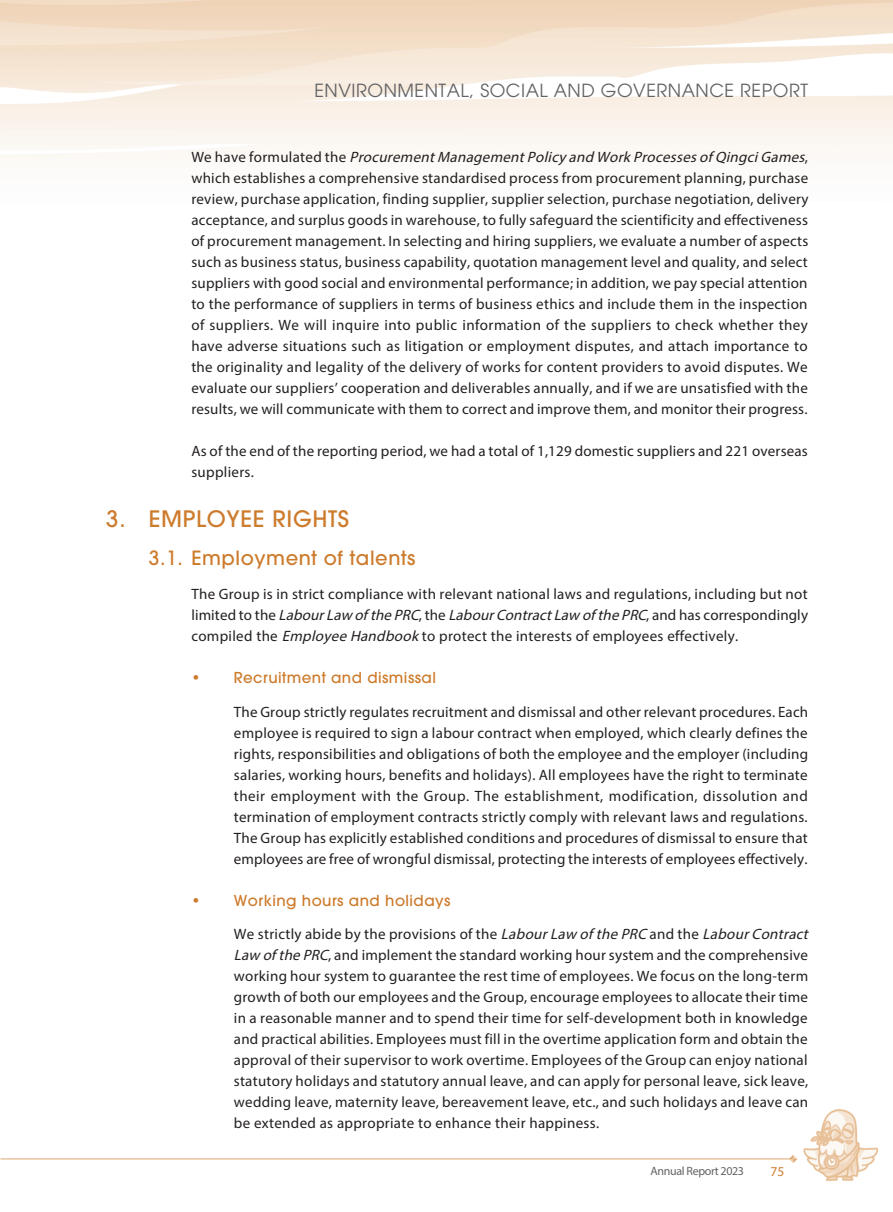
<style>
.page{position:relative;width:893px;height:1212px;background:#fff}
.page>*{position:absolute;margin:0;border:0;box-sizing:border-box;transform-origin:0 0}
.t1{font:500 22.5px "ITC Avant Garde Pro";letter-spacing:.03em;color:#cd7b2c}
.t2{font:500 19.5px "ITC Avant Garde Pro";letter-spacing:.03em;color:#cd7b2c}
.t3{font:18px "ITC Avant Garde Pro";letter-spacing:.03em;color:#636366}
.t4{font:15px/21px "Myriad Pro";letter-spacing:.02em;color:#231f20;text-align:justify}
.t5{font:500 15px "ITC Avant Garde Pro";letter-spacing:.03em;color:#cd7b2c}
.t6{font:13.5px "Myriad Pro";color:#cd7b2c}
.t7{font:12px "Myriad Pro";letter-spacing:-.03em;color:#636366}
.s1{font-style:italic}
</style>
<div class="page">
<img style="left:0;top:0;width:893px;height:1182px">
<svg style="left:789px;top:1155px;width:8px;height:8px"></svg>
<hr style="left:0;top:1158px;width:791px;height:1px;background:#dea773">
<p class="t3" style="left:314px;top:79px;width:495px">ENVIRONMENTAL, SOCIAL AND GOVERNANCE REPORT</p>
<p class="t4" style="left:191px;top:146px;width:619px">W e h a v e fo r m u l a t e d t h e <span class="s1">ProcurementManagementPolicy and Work ProcessesofQingciGames</span>, which establishes a comprehensive standardised process from procurement planning, purchase review, purchase application, finding supplier, supplier selection, purchase negotiation, delivery acceptance, and surplus goods in warehouse, to fully safeguard the scientificity and effectiveness of procurement management. In selecting and hiring suppliers, we evaluate a number of aspects such as business status, business capability, quotation management level and quality, and select suppliers with good social and environmental performance; in addition, we pay special attention to the performance of suppliers in terms of business ethics and include them in the inspection of suppliers. We will inquire into public information of the suppliers to check whether they have adverse situations such as litigation or employment disputes, and attach importance to the originality and legality of the delivery of works for content providers to avoid disputes. We evaluate our suppliers’ cooperation and deliverables annually, and if we are unsatisfied with the results, we will communicate with them to correct and improve them, and monitor their progress.</p>
<p class="t4" style="left:191px;top:440px;width:618px">As of the end of the reporting period, we had a total of 1,129 domestic suppliers and 221 overseas suppliers.</p>
<h1 class="t1" style="left:106px;top:504px;width:244px">3. EMPLOYEE RIGHTS</h1>
<h2 class="t2" style="left:149px;top:545px;width:268px">3.1. Employment of talents</h2>
<p class="t4" style="left:191px;top:583px;width:618px">The Group is in strict compliance with relevant national laws and regulations, including but not l i m i t e d t o t h e <span class="s1">LabourLaw ofthe PRC</span>, t h e <span class="s1">LabourContractLaw ofthe PRC</span>, a n d h a s c o r r e s p o n d i n g l y compiled the <span class="s1">Employee Handbook</span> to protect the interests of employees effectively.</p>
<p class="t5" style="left:191px;top:668px;width:246px">• Recruitment and dismissal</p>
<p class="t4" style="left:234px;top:701px;width:576px">The Group strictly regulates recruitment and dismissal and other relevant procedures. Each employee is required to sign a labour contract when employed, which clearly defines the rights, responsibilities and obligations of both the employee and the employer (including salaries, working hours, benefits and holidays). All employees have the right to terminate their employment with the Group. The establishment, modification, dissolution and termination of employment contracts strictly comply with relevant laws and regulations.<br>The Group has explicitly established conditions and procedures of dismissal to ensure that employees are free of wrongful dismissal, protecting the interests of employees effectively.</p>
<p class="t5" style="left:191px;top:890px;width:261px">• Working hours and holidays</p>
<p class="t4" style="left:234px;top:923px;width:580px;text-align:left">We strictly abide by the provisions of the <span class="s1">LabourLaw ofthe PRC</span> and the <span class="s1">LabourContract Law ofthe PRC</span>, and implement the standard working hour system and the comprehensive working hour system to guarantee the rest time of employees. We focus on the long-term growth of both our employees and the Group, encourage employees to allocate their time in a reasonable manner and to spend their time for self-development both in knowledge and practical abilities. Employees must fill in the overtime application form and obtain the approval of their supervisor to work overtime. Employees of the Group can enjoy national statutory holidays and statutory annual leave, and can apply for personal leave, sick leave, wedding leave, maternity leave, bereavement leave, etc., and such holidays and leave can be extended as appropriate to enhance their happiness.</p>
<p class="t7" style="left:651px;top:1164px;width:95px">Annual Report 2023</p>
<p class="t6" style="left:770px;top:1163px;width:16px">75</p>
</div>
